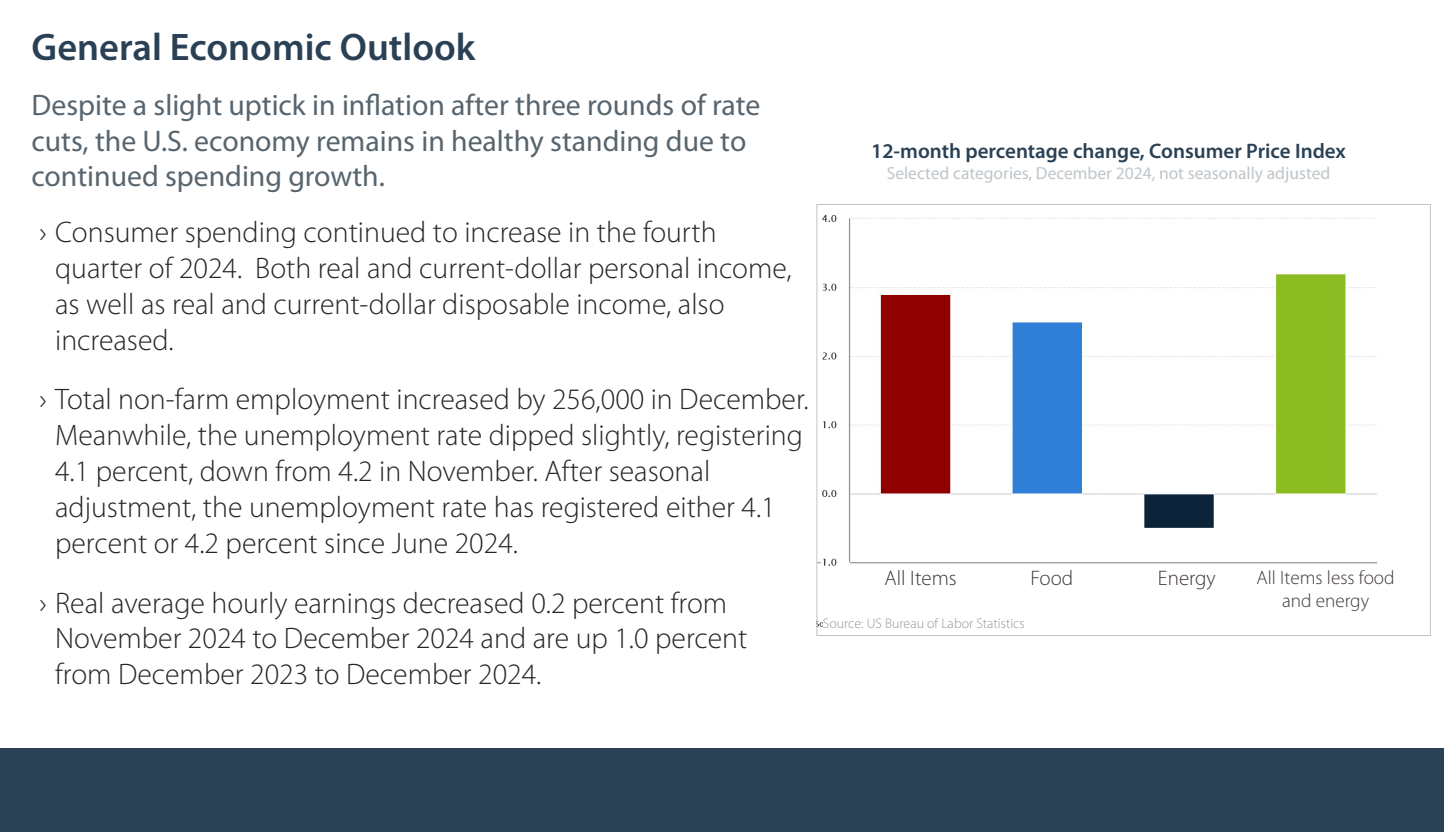
<style>
.page{position:relative;width:1444px;height:832px;background:#fff}
.page>*{position:absolute;margin:0;border:0;box-sizing:border-box;transform-origin:0 0}
.t1{font:600 38.5px "Myriad Pro";color:#2a4155}
.t2{font:300 29.75px/35.9px "Myriad Pro";color:#23272b}
.t3{font:29.75px/35.9px "Myriad Pro";color:#58656e}
.t4{font:600 21px "Myriad Pro";color:#2a4155}
.t5{font:300 21px "Myriad Pro";color:#3f3834}
.t6{font:300 19.25px/23.1px "Myriad Pro";color:#3f3834;text-align:center}
.t7{font:17.5px "Myriad Pro";color:#bfc5ca}
.t8{font:300 14px "Myriad Pro";color:#a0948c}
</style>
<div class="page">
<img style="left:818px;top:215px;width:560px;height:412px">
<div style="left:884px;top:569px;width:73px;height:16px;background:#fff"></div>
<div style="left:1030px;top:569px;width:43px;height:16px;background:#fff"></div>
<div style="left:1158px;top:569px;width:58px;height:16px;background:#fff"></div>
<div style="left:1250px;top:569px;width:151px;height:44px;background:#fff"></div>
<div style="left:823px;top:617px;width:202px;height:10px;background:#fff"></div>
<div style="left:0;top:748px;width:1444px;height:83px;background:#2a4155"></div>
<p class="t1" style="left:32px;top:23px;width:445px">General Economic Outlook</p>
<p class="t3" style="left:32px;top:86px;width:730px">Despite a slight uptick in inflation after three rounds of rate cuts, the U.S. economy remains in healthy standing due to continued spending growth.</p>
<p class="t2" style="left:55px;top:214px;width:738px;text-indent:-16px">› Consumer spending continued to increase in the fourth quarter of 2024. Both real and current-dollar personal income, as well as real and current-dollar disposable income, also increased.</p>
<p class="t2" style="left:55px;top:381px;width:755px;text-indent:-16px">› Total non-farm employment increased by 256,000 in December.<br>Meanwhile, the unemployment rate dipped slightly, registering 4.1 percent, down from 4.2 in November. After seasonal adjustment, the unemployment rate has registered either 4.1 percent or 4.2 percent since June 2024.</p>
<p class="t2" style="left:55px;top:584px;width:694px;text-indent:-16px">› Real average hourly earnings decreased 0.2 percent from<br>November 2024 to December 2024 and are up 1.0 percent from December 2023 to December 2024.</p>
<p class="t4" style="left:871px;top:137px;width:476px">12-month percentage change, Consumer Price Index</p>
<p class="t7" style="left:887px;top:162px;width:445px">Selected categories, December 2024, not seasonally adjusted</p>
<p class="t5" style="left:884px;top:565px;width:74px">All Items</p>
<p class="t5" style="left:1030px;top:565px;width:44px">Food</p>
<p class="t5" style="left:1158px;top:565px;width:59px">Energy</p>
<p class="t6" style="left:1256px;top:565px;width:140px">All Items less food and energy</p>
<p class="t8" style="left:823px;top:614px;width:203px">Source: US Bureau of Labor Statistics</p>
</div>
